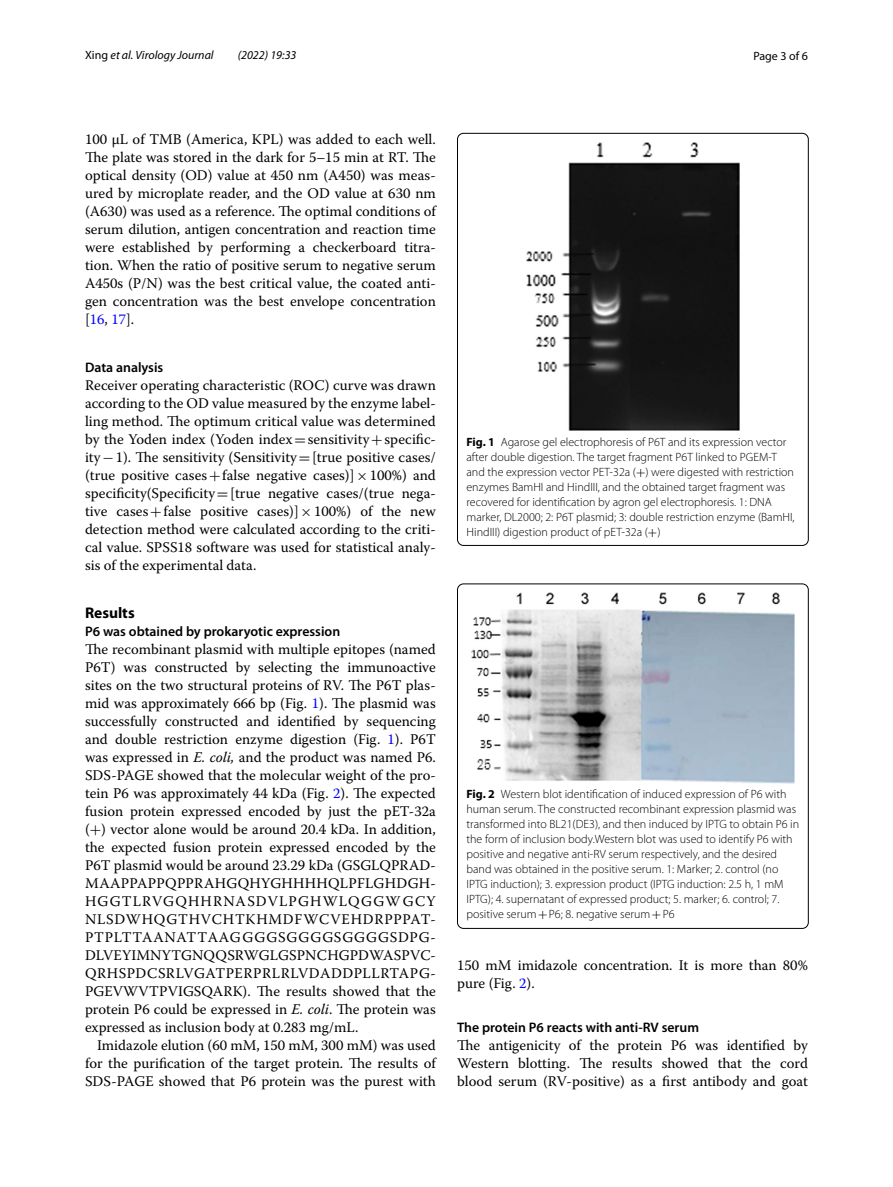
<style>
.page{position:relative;width:893px;height:1187px;background:#fff}
.page>*{position:absolute;margin:0;border:0;box-sizing:border-box;transform-origin:0 0}
.t1{font:700 15.45px "Myriad Pro";color:#000}
.t2{font:14.7px/18px "Warnock Pro";color:#000;text-align:justify}
.t3{font:600 13.8px "Myriad Pro";color:#000}
.t4{font:300 12px/15px "Myriad Pro";color:#000}
.t5{font:italic 12px "Myriad Pro";color:#000}
.t6{font:12px "Myriad Pro";color:#000}
.s1{font-style:normal}
.s2{color:#00f}
.s3{font-family:"MTSY"}
.s4{font-style:italic}
.s5{font-weight:700}
.s6{font-family:"MTSY";font-weight:400}
</style>
<div class="page">
<img style="left:527px;top:142px;width:212px;height:289px">
<div style="left:457px;top:133px;width:351px;height:412px;border:1px solid #000;border-radius:6px"></div>
<img style="left:471px;top:593px;width:323px;height:190px">
<div style="left:457px;top:583px;width:351px;height:345px;border:1px solid #000;border-radius:6px"></div>
<p class="t5" style="left:85px;top:48px;width:130px"><span class="s1">Xing</span> et al. Virology Journal</p>
<p class="t5" style="left:238px;top:48px;width:60px">(2022) 19:33</p>
<p class="t6" style="left:753px;top:48px;width:56px">Page 3 of 6</p>
<p class="t2" style="left:85px;top:130px;width:352px">100 µL of TMB (America, KPL) was added to each well.<br>The plate was stored in the dark for 5–15 min at RT. The optical density (OD) value at 450 nm (A450) was meas&shy;ured by microplate reader, and the OD value at 630 nm (A630) was used as a reference. The optimal conditions of serum dilution, antigen concentration and reaction time were established by performing a checkerboard titra&shy;tion. When the ratio of positive serum to negative serum A450s (P/N) was the best critical value, the coated anti&shy;gen concentration was the best envelope concentration [<span class="s2">16</span>, <span class="s2">17</span>].</p>
<p class="t3" style="left:85px;top:358px;width:80px">Data analysis</p>
<p class="t2" style="left:85px;top:375px;width:352px">Receiver operating characteristic (ROC) curve was drawn according to the OD value measured by the enzyme label&shy;ling method. The optimum critical value was determined by the Yoden index (Yoden index<span class="s3">=</span>sensitivity<span class="s3">+</span>specific&shy;ity<span class="s3">−</span>1). The sensitivity (Sensitivity<span class="s3">=</span>[true positive cases/ (true positive cases<span class="s3">+</span>false negative cases)]<span class="s3">×</span>100%) and specificity(Specificity<span class="s3">=</span>[true negative cases/(true nega&shy;tive cases<span class="s3">+</span>false positive cases)]<span class="s3">×</span>100%) of the new detection method were calculated according to the criti&shy;cal value. SPSS18 software was used for statistical analy&shy;sis of the experimental data.</p>
<p class="t1" style="left:85px;top:602px;width:51px">Results</p>
<p class="t3" style="left:85px;top:622px;width:257px">P6 was obtained by prokaryotic expression</p>
<p class="t2" style="left:85px;top:639px;width:352px">The recombinant plasmid with multiple epitopes (named P6T) was constructed by selecting the immunoactive sites on the two structural proteins of RV. The P6T plas&shy;mid was approximately 666 bp (Fig. <span class="s2">1</span>). The plasmid was successfully constructed and identified by sequencing and double restriction enzyme digestion (Fig. <span class="s2">1</span>). P6T was expressed in <span class="s4">E. coli,</span> and the product was named P6.<br>SDS-PAGE showed that the molecular weight of the pro&shy;tein P6 was approximately 44 kDa (Fig. <span class="s2">2</span>). The expected fusion protein expressed encoded by just the pET-32a (<span class="s3">+</span>) vector alone would be around 20.4 kDa. In addition, the expected fusion protein expressed encoded by the P6T plasmid would be around 23.29 kDa (GSGLQPRAD-MAAPPAPPQPPRAHGQHYGHHHHQLPFLGHDGH-HGGTLRVGQHHRNASDVLPGHWLQGGWGCY NLSDWHQGTHVCHTKHMDFWCVEHDRPPPAT-PTPLTTAANATTAAGGGGSGGGGSGGGGSDPG-DLVEYIMNYTGNQQSRWGLGSPNCHGPDWASPVC-QRHSPDCSRLVGATPERPRLRLVDADDPLLRTAPG-PGEVWVTPVIGSQARK). The results showed that the protein P6 could be expressed in <span class="s4">E. coli</span>. The protein was expressed as inclusion body at 0.283 mg/mL.</p>
<p class="t2" style="left:85px;top:1035px;width:352px;text-indent:12px">Imidazole elution (60 mM, 150 mM, 300 mM) was used for the purification of the target protein. The results of SDS-PAGE showed that P6 protein was the purest with</p>
<p class="t4" style="left:466px;top:434px;width:330px"><span class="s5">Fig. 1</span> Agarose gel electrophoresis of P6T and its expression vector after double digestion. The target fragment P6T linked to PGEM-T and the expression vector PET-32a (<span class="s6">+</span>) were digested with restriction enzymes BamHI and HindIII, and the obtained target fragment was recovered for identification by agron gel electrophoresis. 1: DNA marker, DL2000; 2: P6T plasmid; 3: double restriction enzyme (BamHI, HindIII) digestion product of pET-32a (<span class="s6">+</span>)</p>
<p class="t4" style="left:466px;top:786px;width:334px"><span class="s5">Fig. 2</span> Western blot identification of induced expression of P6 with human serum. The constructed recombinant expression plasmid was transformed into BL21(DE3), and then induced by IPTG to obtain P6 in the form of inclusion body.Western blot was used to identify P6 with positive and negative anti-RV serum respectively, and the desired band was obtained in the positive serum. 1: Marker; 2. control (no IPTG induction); 3. expression product (IPTG induction: 2.5 h, 1 mM IPTG); 4. supernatant of expressed product; 5. marker; 6. control; 7. positive serum<span class="s6">+</span>P6; 8. negative serum<span class="s6">+</span>P6</p>
<p class="t2" style="left:457px;top:955px;width:352px">150 mM imidazole concentration. It is more than 80% pure (Fig. <span class="s2">2</span>).</p>
<p class="t3" style="left:457px;top:1018px;width:243px">The protein P6 reacts with anti‑RV serum</p>
<p class="t2" style="left:457px;top:1035px;width:352px">The antigenicity of the protein P6 was identified by Western blotting. The results showed that the cord blood serum (RV-positive) as a first antibody and goat</p>
</div>
